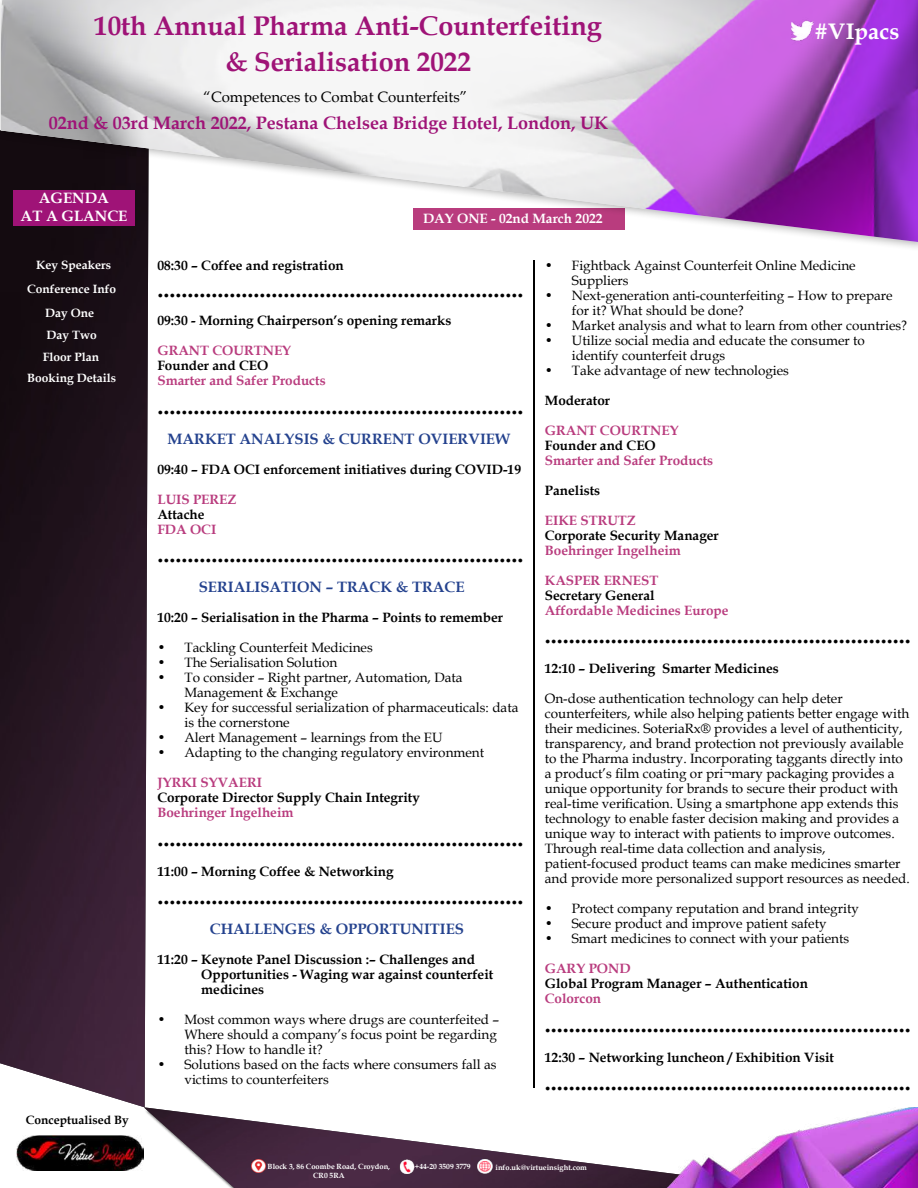
<style>
.page{position:relative;width:918px;height:1188px;background:#fff}
.page>*{position:absolute;margin:0;border:0;box-sizing:border-box;transform-origin:0 0}
.t1{font:700 27px/36px "Book Antiqua";color:#9f1377;text-align:center}
.t2{font:700 24px "Book Antiqua";color:#000}
.t3{font:700 22.5px "Book Antiqua";color:#fff}
.t4{font:700 18px "Book Antiqua";color:#9f1377}
.t5{font:700 15px "Book Antiqua";color:#24428e}
.t6{font:15px "Book Antiqua";color:#000}
.t7{font:700 15px/18px "Book Antiqua";color:#fff;text-align:center}
.t8{font:13.5px/15px "Book Antiqua";color:#000}
.t9{font:700 13.5px/15px "Book Antiqua";color:#000}
.t10{font:700 13.5px "Book Antiqua";color:#b93c7e}
.t11{font:700 13.5px "Book Antiqua";color:#fff}
.t12{font:700 12px/24.2px "Book Antiqua";color:#fff;text-align:center}
.t13{font:700 12px "Book Antiqua";color:#000}
.t14{font:700 7.5px "Book Antiqua";color:#fff}
</style>
<div class="page">
<img style="left:0;top:252px;width:149px;height:855px">
<img style="left:16px;top:1136px;width:128px;height:34px">
<img style="left:144px;top:1107px;width:498px;height:81px">
<img style="left:642px;top:1107px;width:276px;height:81px">
<img style="left:477px;top:1159px;width:16px;height:15px">
<img style="left:399px;top:1159px;width:16px;height:16px">
<div style="left:0;top:0;width:918px;height:252px;background:#000;opacity:.3"></div>
<img style="left:1px;top:0;width:911px;height:242px">
<img style="left:792px;top:17px;width:24px;height:28px">
<hr style="left:533px;top:260px;width:1px;height:828px;background:#000">
<img style="left:252px;top:1159px;width:13px;height:14px">
<div style="left:912px;top:0;width:6px;height:252px;background:#000;opacity:.3"></div>
<h1 class="t1" style="left:94px;top:8px;width:509px">10th Annual Pharma Anti-Counterfeiting &amp; Serialisation 2022</h1>
<p class="t6" style="left:204px;top:86px;width:265px">“Competences to Combat Counterfeits”</p>
<h3 class="t4" style="left:49px;top:110px;width:561px">02nd &amp; 03rd March 2022, Pestana Chelsea Bridge Hotel, London, UK</h3>
<p class="t7" style="left:21px;top:189px;width:108px">AGENDA<br>AT A GLANCE</p>
<p class="t11" style="left:423px;top:210px;width:181px">DAY ONE - 02nd March 2022</p>
<h3 class="t3" style="left:815px;top:16px;width:86px">#VIpacs</h3>
<p class="t12" style="left:27px;top:253px;width:91px">Key Speakers<br>Conference Info<br>Day One</p>
<p class="t12" style="left:47px;top:323px;width:52px">Day Two</p>
<p class="t12" style="left:27px;top:366px;width:90px">Booking Details</p>
<p class="t12" style="left:43px;top:345px;width:58px">Floor Plan</p>
<p class="t13" style="left:26px;top:1112px;width:104px">Conceptualised By</p>
<p class="t9" style="left:157px;top:258px;width:188px">08:30 – Coffee and registration</p>
<h2 class="t2" style="left:157px;top:272px;width:368px">.............................................................</h2>
<p class="t9" style="left:157px;top:313px;width:295px">09:30 - Morning Chairperson’s opening remarks</p>
<p class="t10" style="left:157px;top:342px;width:135px">GRANT COURTNEY</p>
<p class="t9" style="left:157px;top:358px;width:112px">Founder and CEO</p>
<p class="t10" style="left:157px;top:372px;width:170px">Smarter and Safer Products</p>
<h2 class="t2" style="left:157px;top:389px;width:368px">.............................................................</h2>
<p class="t5" style="left:168px;top:429px;width:344px">MARKET ANALYSIS &amp; CURRENT OVIERVIEW</p>
<p class="t9" style="left:157px;top:462px;width:365px">09:40 – FDA OCI enforcement initiatives during COVID-19</p>
<p class="t10" style="left:157px;top:490px;width:81px">LUIS PEREZ</p>
<p class="t9" style="left:157px;top:507px;width:49px">Attache</p>
<p class="t10" style="left:157px;top:520px;width:60px">FDA OCI</p>
<h2 class="t2" style="left:157px;top:538px;width:368px">.............................................................</h2>
<p class="t5" style="left:199px;top:577px;width:267px">SERIALISATION – TRACK &amp; TRACE</p>
<p class="t9" style="left:157px;top:610px;width:347px">10:20 – Serialisation in the Pharma – Points to remember</p>
<p class="t8" style="left:157px;top:640px;width:217px">• Tackling Counterfeit Medicines</p>
<p class="t8" style="left:157px;top:655px;width:181px">• The Serialisation Solution</p>
<p class="t8" style="left:184px;top:670px;width:280px;text-indent:-27px">• To consider – Right partner, Automation, Data<br>Management &amp; Exchange</p>
<p class="t8" style="left:184px;top:700px;width:336px;text-indent:-27px">• Key for successful serialization of pharmaceuticals: data is the cornerstone</p>
<p class="t8" style="left:157px;top:730px;width:287px">• Alert Management – learnings from the EU</p>
<p class="t8" style="left:157px;top:745px;width:328px">• Adapting to the changing regulatory environment</p>
<p class="t10" style="left:157px;top:774px;width:106px">JYRKI SYVAERI</p>
<p class="t9" style="left:157px;top:790px;width:264px">Corporate Director Supply Chain Integrity</p>
<p class="t10" style="left:157px;top:804px;width:138px">Boehringer Ingelheim</p>
<h2 class="t2" style="left:157px;top:821px;width:368px">.............................................................</h2>
<p class="t9" style="left:157px;top:864px;width:238px">11:00 – Morning Coffee &amp; Networking</p>
<h2 class="t2" style="left:157px;top:880px;width:368px">.............................................................</h2>
<p class="t5" style="left:210px;top:919px;width:256px">CHALLENGES &amp; OPPORTUNITIES</p>
<p class="t9" style="left:201px;top:952px;width:294px;text-indent:-44px">11:20 – Keynote Panel Discussion :– Challenges and<br>Opportunities - Waging war against counterfeit medicines</p>
<p class="t8" style="left:184px;top:1012px;width:316px;text-indent:-27px">• Most common ways where drugs are counterfeited –<br>Where should a company’s focus point be regarding this? How to handle it?</p>
<p class="t8" style="left:184px;top:1057px;width:314px;text-indent:-27px">• Solutions based on the facts where consumers fall as victims to counterfeiters</p>
<p class="t8" style="left:572px;top:257px;width:285px;text-indent:-27px">• Fightback Against Counterfeit Online Medicine<br>Suppliers</p>
<p class="t8" style="left:572px;top:287px;width:322px;text-indent:-27px">• Next-generation anti-counterfeiting – How to prepare for it? What should be done?</p>
<p class="t8" style="left:545px;top:317px;width:364px">• Market analysis and what to learn from other countries?</p>
<p class="t8" style="left:572px;top:332px;width:295px;text-indent:-27px">• Utilize social media and educate the consumer to identify counterfeit drugs</p>
<p class="t8" style="left:545px;top:362px;width:246px">• Take advantage of new technologies</p>
<p class="t9" style="left:545px;top:392px;width:67px">Moderator</p>
<p class="t10" style="left:545px;top:421px;width:135px">GRANT COURTNEY</p>
<p class="t9" style="left:545px;top:437px;width:112px">Founder and CEO</p>
<p class="t10" style="left:545px;top:451px;width:170px">Smarter and Safer Products</p>
<p class="t9" style="left:545px;top:482px;width:57px">Panelists</p>
<p class="t10" style="left:545px;top:511px;width:93px">EIKE STRUTZ</p>
<p class="t9" style="left:545px;top:527px;width:176px">Corporate Security Manager</p>
<p class="t10" style="left:545px;top:541px;width:138px">Boehringer Ingelheim</p>
<p class="t10" style="left:545px;top:571px;width:115px">KASPER ERNEST</p>
<p class="t9" style="left:545px;top:587px;width:111px">Secretary General</p>
<p class="t10" style="left:545px;top:601px;width:185px">Affordable Medicines Europe</p>
<h2 class="t2" style="left:545px;top:619px;width:367px">.............................................................</h2>
<p class="t9" style="left:545px;top:661px;width:235px">12:10 – Delivering Smarter Medicines</p>
<p class="t8" style="left:545px;top:691px;width:366px">On-dose authentication technology can help deter counterfeiters, while also helping patients better engage with their medicines. SoteriaRx® provides a level of authenticity, transparency, and brand protection not previously available to the Pharma industry. Incorporating taggants directly into a product’s film coating or pri¬mary packaging provides a unique opportunity for brands to secure their product with real-time verification. Using a smartphone app extends this technology to enable faster decision making and provides a unique way to interact with patients to improve outcomes.<br>Through real-time data collection and analysis, patient-focused product teams can make medicines smarter and provide more personalized support resources as needed.</p>
<p class="t8" style="left:545px;top:901px;width:316px">• Protect company reputation and brand integrity</p>
<p class="t8" style="left:545px;top:916px;width:283px">• Secure product and improve patient safety</p>
<p class="t8" style="left:545px;top:931px;width:306px">• Smart medicines to connect with your patients</p>
<p class="t10" style="left:545px;top:959px;width:87px">GARY POND</p>
<p class="t9" style="left:545px;top:976px;width:265px">Global Program Manager – Authentication</p>
<p class="t10" style="left:545px;top:989px;width:58px">Colorcon</p>
<h2 class="t2" style="left:545px;top:1007px;width:367px">.............................................................</h2>
<p class="t9" style="left:545px;top:1049px;width:291px">12:30 – Networking luncheon / Exhibition Visit</p>
<h2 class="t2" style="left:545px;top:1066px;width:367px">.............................................................</h2>
<p class="t14" style="left:268px;top:1162px;width:124px">Block 3, 86 Coombe Road, Croydon,</p>
<p class="t14" style="left:415px;top:1162px;width:57px">+44-20 3509 3779</p>
<p class="t14" style="left:496px;top:1162px;width:93px">info.uk@virtueinsight.com</p>
<p class="t14" style="left:313px;top:1171px;width:33px">CR0 5RA</p>
</div>
